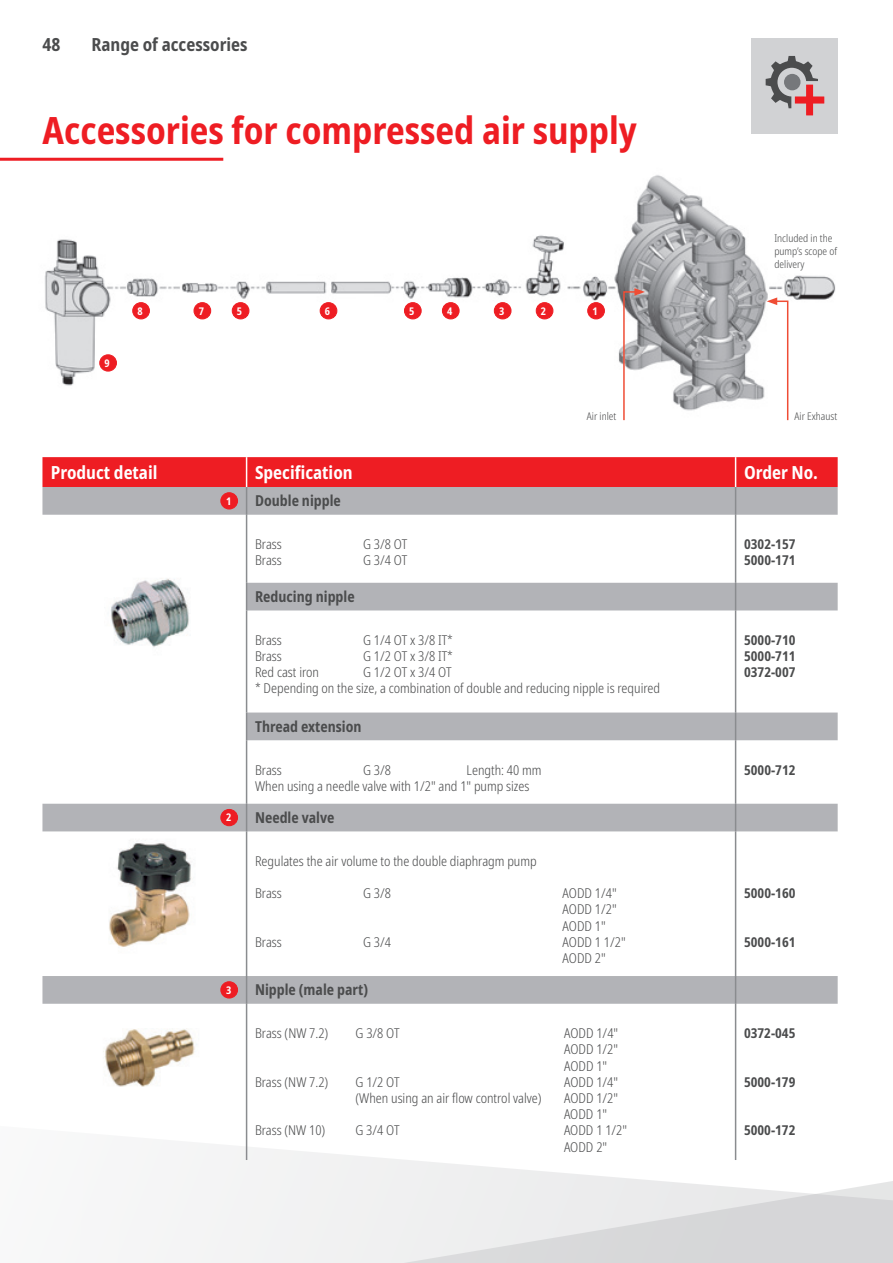
<style>
.page{position:relative;width:893px;height:1263px;background:#fff}
.page>*{position:absolute;margin:0;border:0;box-sizing:border-box;transform-origin:0 0}
.t1{font:700 condensed 37.5px "Noto Sans";color:#ee1d23}
.t2{font:700 condensed 18px "Noto Sans";color:#fff}
.t3{font:700 condensed 18px "Noto Sans";color:#4b4c4d}
.t4{font:700 condensed 15px "Noto Sans";color:#4b4c4d}
.t5{font:300 condensed 13.5px/16.2px "Noto Sans";color:#4b4c4d}
.t6{font:700 condensed 13.5px/16.2px "Noto Sans";color:#4b4c4d}
.t7{font:300 condensed 10.5px/12.6px "Noto Sans";color:#4b4c4d}
.t8{font:700 condensed 10.5px "Noto Sans";color:#fff}
</style>
<div class="page">
<svg style="left:153px;top:1125px;width:740px;height:138px"></svg>
<img style="left:0;top:157px;width:836px;height:254px">
<div style="left:588px;top:303px;width:16px;height:16px;background:#ee1d23;border-radius:50%"></div>
<div style="left:587px;top:302px;width:18px;height:17px;border:1px solid #ee1d23;border-radius:50%"></div>
<div style="left:536px;top:303px;width:17px;height:16px;background:#ee1d23;border-radius:50%"></div>
<div style="left:536px;top:302px;width:17px;height:17px;border:1px solid #ee1d23;border-radius:50%"></div>
<div style="left:494px;top:303px;width:17px;height:16px;background:#ee1d23;border-radius:50%"></div>
<div style="left:494px;top:302px;width:17px;height:17px;border:1px solid #ee1d23;border-radius:50%"></div>
<div style="left:442px;top:303px;width:17px;height:16px;background:#ee1d23;border-radius:50%"></div>
<div style="left:442px;top:302px;width:18px;height:17px;border:1px solid #ee1d23;border-radius:50%"></div>
<div style="left:232px;top:303px;width:17px;height:16px;background:#ee1d23;border-radius:50%"></div>
<div style="left:232px;top:302px;width:17px;height:17px;border:1px solid #ee1d23;border-radius:50%"></div>
<div style="left:404px;top:303px;width:17px;height:16px;background:#ee1d23;border-radius:50%"></div>
<div style="left:404px;top:302px;width:18px;height:17px;border:1px solid #ee1d23;border-radius:50%"></div>
<div style="left:320px;top:303px;width:17px;height:16px;background:#ee1d23;border-radius:50%"></div>
<div style="left:320px;top:302px;width:17px;height:17px;border:1px solid #ee1d23;border-radius:50%"></div>
<div style="left:194px;top:303px;width:17px;height:16px;background:#ee1d23;border-radius:50%"></div>
<div style="left:193px;top:302px;width:18px;height:17px;border:1px solid #ee1d23;border-radius:50%"></div>
<div style="left:133px;top:303px;width:16px;height:16px;background:#ee1d23;border-radius:50%"></div>
<div style="left:132px;top:302px;width:18px;height:17px;border:1px solid #ee1d23;border-radius:50%"></div>
<div style="left:100px;top:355px;width:16px;height:16px;background:#ee1d23;border-radius:50%"></div>
<div style="left:99px;top:354px;width:18px;height:18px;border:1px solid #ee1d23;border-radius:50%"></div>
<img style="left:103px;top:1029px;width:94px;height:58px">
<svg style="left:42px;top:515px;width:796px;height:489px"></svg>
<hr style="left:246px;top:515px;width:1px;height:68px;background:#8a8c8f">
<hr style="left:246px;top:610px;width:1px;height:102px;background:#8a8c8f">
<hr style="left:246px;top:740px;width:1px;height:64px;background:#8a8c8f">
<svg style="left:246px;top:804px;width:1px;height:27px"></svg>
<hr style="left:246px;top:831px;width:1px;height:145px;background:#8a8c8f">
<svg style="left:246px;top:976px;width:1px;height:28px"></svg>
<hr style="left:246px;top:1004px;width:1px;height:156px;background:#8a8c8f">
<svg style="left:246px;top:583px;width:1px;height:27px"></svg>
<svg style="left:246px;top:712px;width:1px;height:28px"></svg>
<svg style="left:42px;top:457px;width:796px;height:58px;background:#d1666b"></svg>
<hr style="left:735px;top:515px;width:1px;height:68px;background:#8a8c8f">
<svg style="left:735px;top:583px;width:1px;height:27px"></svg>
<hr style="left:735px;top:610px;width:1px;height:102px;background:#8a8c8f">
<svg style="left:735px;top:712px;width:1px;height:28px"></svg>
<hr style="left:735px;top:740px;width:1px;height:64px;background:#8a8c8f">
<svg style="left:735px;top:804px;width:1px;height:27px"></svg>
<hr style="left:735px;top:831px;width:1px;height:145px;background:#8a8c8f">
<svg style="left:735px;top:976px;width:1px;height:28px"></svg>
<hr style="left:735px;top:1004px;width:1px;height:156px;background:#8a8c8f">
<div style="left:221px;top:493px;width:17px;height:16px;background:#ee1d23;border-radius:50%"></div>
<div style="left:220px;top:492px;width:18px;height:17px;border:1px solid #ee1d23;border-radius:50%"></div>
<div style="left:221px;top:809px;width:17px;height:17px;background:#ee1d23;border-radius:50%"></div>
<div style="left:220px;top:809px;width:18px;height:17px;border:1px solid #ee1d23;border-radius:50%"></div>
<div style="left:221px;top:982px;width:17px;height:16px;background:#ee1d23;border-radius:50%"></div>
<div style="left:220px;top:981px;width:18px;height:17px;border:1px solid #ee1d23;border-radius:50%"></div>
<div style="left:751px;top:38px;width:87px;height:96px;background:#d1d2d4"></div>
<svg style="left:766px;top:56px;width:58px;height:59px"></svg>
<div style="left:784px;top:74px;width:16px;height:16px;background:#76787b;border-radius:50%"></div>
<hr style="left:0;top:158px;width:223px;height:3px;background:#ee1d23">
<svg style="left:622px;top:288px;width:23px;height:133px"></svg>
<svg style="left:767px;top:297px;width:22px;height:124px"></svg>
<h2 class="t3" style="left:43px;top:32px;width:19px">48</h2>
<h2 class="t3" style="left:91px;top:32px;width:158px">Range of accessories</h2>
<h1 class="t1" style="left:43px;top:104px;width:596px">Accessories for compressed air supply</h1>
<p class="t8" style="left:104px;top:355px;width:7px">9</p>
<p class="t8" style="left:137px;top:303px;width:7px">8</p>
<p class="t8" style="left:199px;top:303px;width:7px">7</p>
<p class="t8" style="left:237px;top:303px;width:7px">5</p>
<p class="t8" style="left:325px;top:303px;width:7px">6</p>
<p class="t8" style="left:409px;top:303px;width:7px">5</p>
<p class="t8" style="left:447px;top:303px;width:7px">4</p>
<p class="t8" style="left:499px;top:303px;width:7px">3</p>
<p class="t8" style="left:541px;top:303px;width:7px">2</p>
<p class="t8" style="left:592px;top:303px;width:7px">1</p>
<p class="t7" style="left:774px;top:232px;width:64px">Included in the pump’s scope of delivery</p>
<p class="t7" style="left:587px;top:409px;width:31px">Air inlet</p>
<p class="t7" style="left:794px;top:409px;width:44px">Air Exhaust</p>
<h2 class="t2" style="left:51px;top:459px;width:108px">Product detail</h2>
<h2 class="t2" style="left:255px;top:459px;width:99px">Specification</h2>
<h2 class="t2" style="left:744px;top:459px;width:75px">Order No.</h2>
<p class="t8" style="left:226px;top:493px;width:7px">1</p>
<p class="t4" style="left:255px;top:490px;width:87px">Double nipple</p>
<p class="t5" style="left:255px;top:536px;width:28px">Brass</p>
<p class="t5" style="left:363px;top:536px;width:46px">G 3/8 OT</p>
<p class="t5" style="left:255px;top:552px;width:28px">Brass</p>
<p class="t5" style="left:363px;top:552px;width:46px">G 3/4 OT</p>
<p class="t6" style="left:744px;top:536px;width:53px">0302-157<br>5000-171</p>
<p class="t4" style="left:255px;top:586px;width:101px">Reducing nipple</p>
<p class="t5" style="left:255px;top:631px;width:28px">Brass</p>
<p class="t5" style="left:363px;top:631px;width:91px">G 1/4 OT x 3/8 IT*</p>
<p class="t5" style="left:255px;top:648px;width:28px">Brass</p>
<p class="t5" style="left:363px;top:648px;width:91px">G 1/2 OT x 3/8 IT*</p>
<p class="t5" style="left:255px;top:664px;width:66px">Red cast iron</p>
<p class="t5" style="left:255px;top:664px;width:407px;text-indent:108px">G 1/2 OT x 3/4 OT<br>* Depending on the size, a combination of double and reducing nipple is required</p>
<p class="t6" style="left:744px;top:631px;width:53px;text-align:justify">5000-710<br>5000-711<br>0372-007</p>
<p class="t4" style="left:255px;top:716px;width:108px">Thread extension</p>
<p class="t5" style="left:255px;top:761px;width:28px">Brass</p>
<p class="t5" style="left:363px;top:761px;width:29px">G 3/8</p>
<p class="t5" style="left:255px;top:761px;width:288px;text-indent:212px">Length: 40 mm<br>When using a needle valve with 1/2" and 1" pump sizes</p>
<p class="t6" style="left:744px;top:761px;width:53px">5000-712</p>
<p class="t8" style="left:226px;top:810px;width:7px">2</p>
<p class="t4" style="left:255px;top:807px;width:81px">Needle valve</p>
<p class="t5" style="left:255px;top:852px;width:283px">Regulates the air volume to the double diaphragm pump</p>
<p class="t5" style="left:255px;top:885px;width:28px">Brass</p>
<p class="t5" style="left:363px;top:885px;width:29px">G 3/8</p>
<p class="t5" style="left:563px;top:885px;width:56px;text-align:justify">AODD 1/4" AODD 1/2" AODD 1"</p>
<p class="t5" style="left:255px;top:933px;width:28px">Brass</p>
<p class="t5" style="left:363px;top:933px;width:29px">G 3/4</p>
<p class="t5" style="left:563px;top:933px;width:65px">AODD 1 1/2"<br>AODD 2"</p>
<p class="t8" style="left:226px;top:982px;width:7px">3</p>
<p class="t4" style="left:255px;top:979px;width:114px">Nipple (male part)</p>
<p class="t5" style="left:255px;top:1025px;width:75px">Brass (NW 7.2)</p>
<p class="t5" style="left:356px;top:1025px;width:46px">G 3/8 OT</p>
<p class="t5" style="left:564px;top:1025px;width:56px;text-align:justify">AODD 1/4" AODD 1/2" AODD 1"</p>
<p class="t5" style="left:255px;top:1073px;width:75px">Brass (NW 7.2)</p>
<p class="t5" style="left:356px;top:1073px;width:46px">G 1/2 OT</p>
<p class="t5" style="left:564px;top:1073px;width:56px">AODD 1/4"</p>
<p class="t5" style="left:356px;top:1089px;width:188px">(When using an air flow control valve)</p>
<p class="t5" style="left:564px;top:1089px;width:56px">AODD 1/2"<br>AODD 1"</p>
<p class="t5" style="left:255px;top:1122px;width:72px">Brass (NW 10)</p>
<p class="t5" style="left:355px;top:1122px;width:46px">G 3/4 OT</p>
<p class="t5" style="left:564px;top:1122px;width:65px">AODD 1 1/2"<br>AODD 2"</p>
<p class="t6" style="left:744px;top:885px;width:53px">5000-160</p>
<p class="t6" style="left:744px;top:933px;width:53px">5000-161</p>
<p class="t6" style="left:744px;top:1025px;width:53px">0372-045</p>
<p class="t6" style="left:744px;top:1073px;width:53px">5000-179</p>
<p class="t6" style="left:744px;top:1122px;width:53px">5000-172</p>
</div>
